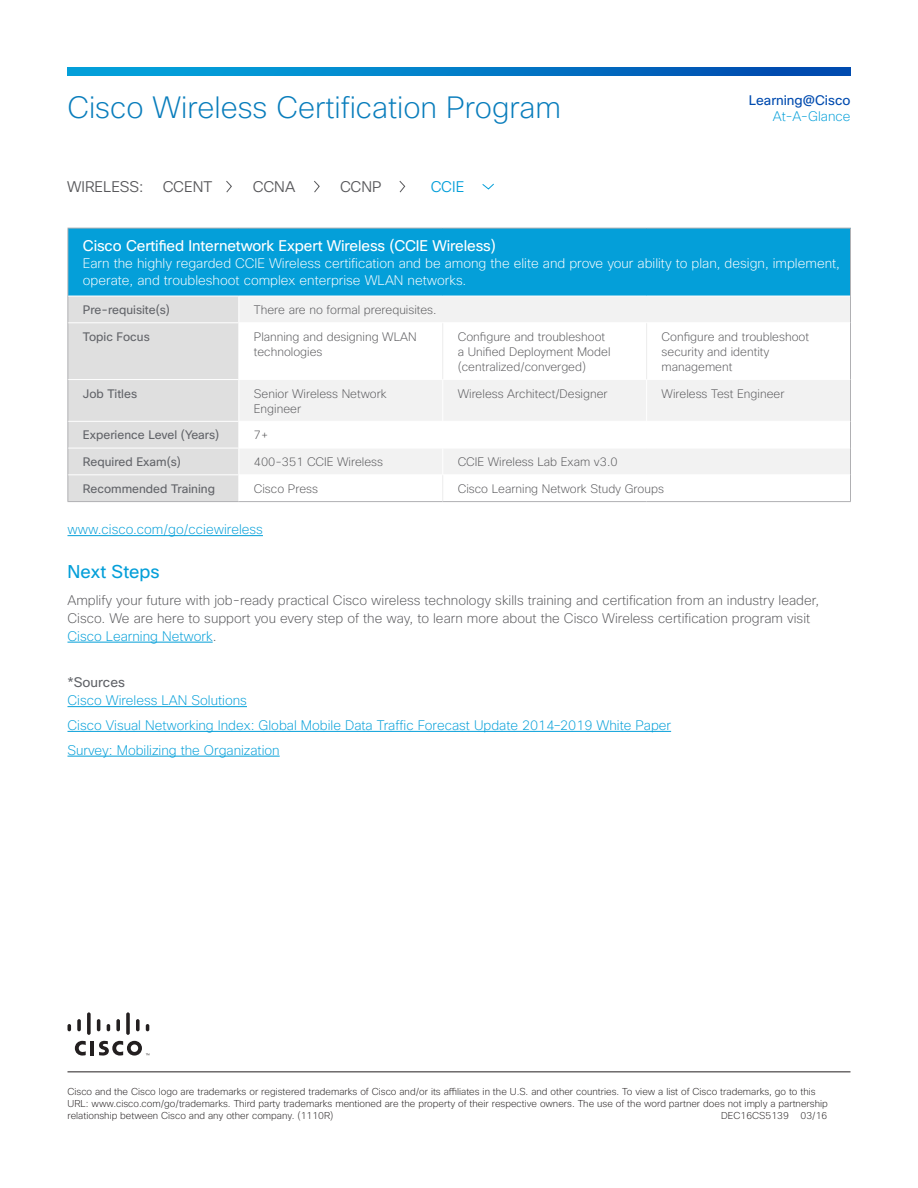
<style>
.page{position:relative;width:918px;height:1188px;background:#fff}
.page>*{position:absolute;margin:0;border:0;box-sizing:border-box;transform-origin:0 0}
.t1{font:200 30px "Cisco Sans";color:#097dbc}
.t2{font:18px "Cisco Sans";color:#049fd9}
.t3{font:15px "Cisco Sans";letter-spacing:-.01em;color:#fff}
.t4{font:300 15px "Cisco Sans";color:#58585b}
.t5{font:300 15px "Cisco Sans";color:#049fd9}
.t6{font:200 13.5px/17.5px "Cisco Sans";color:#58585b}
.t7{font:200 13.5px/24.8px "Cisco Sans";color:#049fd9}
.t8{font:200 13.5px/17.2px "Cisco Sans";color:#fff}
.t9{font:13.5px "Cisco Sans";color:#004baf}
.t10{font:13.5px "Cisco Sans";color:#626469}
.t11{font:200 12px/15px "Cisco Sans";color:#58585b}
.t12{font:12px "Cisco Sans";color:#626469}
.t13{font:200 9.75px/12px "Cisco Sans";color:#231f20}
.s1{color:#049fd9}
</style>
<div class="page">
<svg style="left:68px;top:68px;width:782px;height:8px;background:#027ac6"></svg>
<hr style="left:68px;top:1071px;width:782px;height:1px;background:#231f20">
<hr style="left:91px;top:1041px;width:3px;height:14px;background:#231f20">
<svg style="left:75px;top:1041px;width:11px;height:15px"></svg>
<svg style="left:68px;top:1024px;width:3px;height:7px"></svg>
<svg style="left:77px;top:1019px;width:4px;height:12px"></svg>
<svg style="left:87px;top:1012px;width:4px;height:23px"></svg>
<svg style="left:97px;top:1019px;width:3px;height:12px"></svg>
<svg style="left:107px;top:1024px;width:3px;height:7px"></svg>
<svg style="left:116px;top:1019px;width:4px;height:12px"></svg>
<svg style="left:126px;top:1012px;width:4px;height:23px"></svg>
<svg style="left:136px;top:1019px;width:4px;height:12px"></svg>
<svg style="left:146px;top:1024px;width:3px;height:7px"></svg>
<svg style="left:99px;top:1041px;width:50px;height:15px"></svg>
<hr style="left:68px;top:535px;width:195px;height:1px;background:#049fd9">
<hr style="left:68px;top:642px;width:145px;height:1px;background:#049fd9">
<hr style="left:68px;top:706px;width:179px;height:1px;background:#049fd9">
<hr style="left:68px;top:731px;width:603px;height:1px;background:#049fd9">
<hr style="left:68px;top:756px;width:212px;height:1px;background:#049fd9">
<div style="left:68px;top:228px;width:782px;height:68px;background:#049fd9"></div>
<div style="left:240px;top:297px;width:610px;height:25px;background:#f2f2f2"></div>
<svg style="left:240px;top:380px;width:610px;height:94px;fill:#f2f2f2"></svg>
<hr style="left:68px;top:228px;width:171px;height:1px;background:#b0b0b3">
<hr style="left:68px;top:228px;width:1px;height:68px;background:#b0b0b3">
<hr style="left:239px;top:228px;width:204px;height:1px;background:#b0b0b3">
<hr style="left:443px;top:228px;width:204px;height:1px;background:#b0b0b3">
<hr style="left:647px;top:228px;width:204px;height:1px;background:#b0b0b3">
<hr style="left:850px;top:228px;width:1px;height:68px;background:#b0b0b3">
<svg style="left:850px;top:296px;width:1px;height:27px"></svg>
<hr style="left:850px;top:323px;width:1px;height:57px;background:#b0b0b3">
<hr style="left:850px;top:380px;width:1px;height:41px;background:#b0b0b3">
<svg style="left:850px;top:421px;width:1px;height:80px"></svg>
<hr style="left:239px;top:501px;width:204px;height:1px;background:#b0b0b3">
<hr style="left:443px;top:501px;width:204px;height:1px;background:#b0b0b3">
<hr style="left:647px;top:501px;width:204px;height:1px;background:#b0b0b3">
<hr style="left:442px;top:380px;width:1px;height:41px;background:#fff">
<hr style="left:646px;top:380px;width:1px;height:41px;background:#fff">
<hr style="left:239px;top:421px;width:204px;height:1px;background:#fff">
<hr style="left:443px;top:421px;width:204px;height:1px;background:#fff">
<hr style="left:647px;top:421px;width:203px;height:1px;background:#fff">
<hr style="left:239px;top:448px;width:204px;height:1px;background:#fff">
<hr style="left:443px;top:448px;width:204px;height:1px;background:#fff">
<hr style="left:647px;top:448px;width:203px;height:1px;background:#fff">
<div style="left:68px;top:296px;width:171px;height:206px;background:#dfdfdf"></div>
<hr style="left:68px;top:379px;width:171px;height:1px;background:#fff">
<hr style="left:442px;top:323px;width:1px;height:56px;background:#ececec">
<hr style="left:646px;top:323px;width:1px;height:56px;background:#ececec">
<svg style="left:442px;top:449px;width:1px;height:52px"></svg>
<svg style="left:226px;top:180px;width:6px;height:13px"></svg>
<svg style="left:399px;top:181px;width:7px;height:12px"></svg>
<svg style="left:314px;top:180px;width:6px;height:13px"></svg>
<svg style="left:482px;top:183px;width:12px;height:7px"></svg>
<h1 class="t1" style="left:68px;top:88px;width:495px">Cisco Wireless Certification Program</h1>
<h3 class="t9" style="left:749px;top:92px;width:103px">Learning@Cisco</h3>
<h3 class="t7" style="left:773px;top:105px;width:79px">At-A-Glance</h3>
<h3 class="t4" style="left:67px;top:177px;width:78px">WIRELESS:</h3>
<h3 class="t4" style="left:163px;top:177px;width:51px">CCENT</h3>
<h3 class="t4" style="left:253px;top:177px;width:44px">CCNA</h3>
<h3 class="t4" style="left:340px;top:177px;width:43px">CCNP</h3>
<h3 class="t5" style="left:431px;top:177px;width:35px">CCIE</h3>
<h3 class="t3" style="left:83px;top:236px;width:414px">Cisco Certified Internetwork Expert Wireless (CCIE Wireless)</h3>
<h3 class="t8" style="left:83px;top:255px;width:759px">Earn the highly regarded CCIE Wireless certification and be among the elite and prove your ability to plan, design, implement, operate, and troubleshoot complex enterprise WLAN networks.</h3>
<p class="t12" style="left:83px;top:302px;width:89px">Pre-requisite(s)</p>
<p class="t11" style="left:254px;top:303px;width:184px">There are no formal prerequisites.</p>
<p class="t12" style="left:83px;top:329px;width:68px">Topic Focus</p>
<p class="t11" style="left:254px;top:330px;width:164px">Planning and designing WLAN technologies</p>
<p class="t11" style="left:458px;top:330px;width:154px">Configure and troubleshoot a Unified Deployment Model (centralized/converged)</p>
<p class="t11" style="left:662px;top:330px;width:149px">Configure and troubleshoot security and identity management</p>
<p class="t12" style="left:83px;top:386px;width:56px">Job Titles</p>
<p class="t11" style="left:254px;top:386px;width:134px">Senior Wireless Network<br>Engineer</p>
<p class="t11" style="left:458px;top:386px;width:151px">Wireless Architect/Designer</p>
<p class="t11" style="left:662px;top:386px;width:124px">Wireless Test Engineer</p>
<p class="t12" style="left:83px;top:427px;width:138px">Experience Level (Years)</p>
<p class="t11" style="left:254px;top:428px;width:16px">7+</p>
<p class="t12" style="left:83px;top:454px;width:100px">Required Exam(s)</p>
<p class="t11" style="left:254px;top:455px;width:131px">400-351 CCIE Wireless</p>
<p class="t11" style="left:458px;top:455px;width:161px">CCIE Wireless Lab Exam v3.0</p>
<p class="t12" style="left:83px;top:481px;width:134px">Recommended Training</p>
<p class="t11" style="left:254px;top:482px;width:66px">Cisco Press</p>
<p class="t11" style="left:458px;top:482px;width:208px">Cisco Learning Network Study Groups</p>
<h3 class="t7" style="left:68px;top:517px;width:197px">www.cisco.com/go/cciewireless</h3>
<h2 class="t2" style="left:68px;top:560px;width:94px">Next Steps</h2>
<p class="t6" style="left:68px;top:592px;width:753px">Amplify your future with job-ready practical Cisco wireless technology skills training and certification from an industry leader,<br>Cisco. We are here to support you every step of the way, to learn more about the Cisco Wireless certification program visit<br><span class="s1">Cisco Learning Network</span>.</p>
<h3 class="t10" style="left:68px;top:674px;width:59px">*Sources</h3>
<h3 class="t7" style="left:68px;top:688px;width:605px">Cisco Wireless LAN Solutions<br>Cisco Visual Networking Index: Global Mobile Data Traffic Forecast Update 2014–2019 White Paper<br>Survey: Mobilizing the Organization</h3>
<p class="t13" style="left:68px;top:1085px;width:762px">Cisco and the Cisco logo are trademarks or registered trademarks of Cisco and/or its affiliates in the U.S. and other countries. To view a list of Cisco trademarks, go to this<br>URL: www.cisco.com/go/trademarks. Third party trademarks mentioned are the property of their respective owners. The use of the word partner does not imply a partnership relationship between Cisco and any other company. (1110R)</p>
<p class="t13" style="left:721px;top:1109px;width:108px">DEC16CS5139 03/16</p>
</div>
